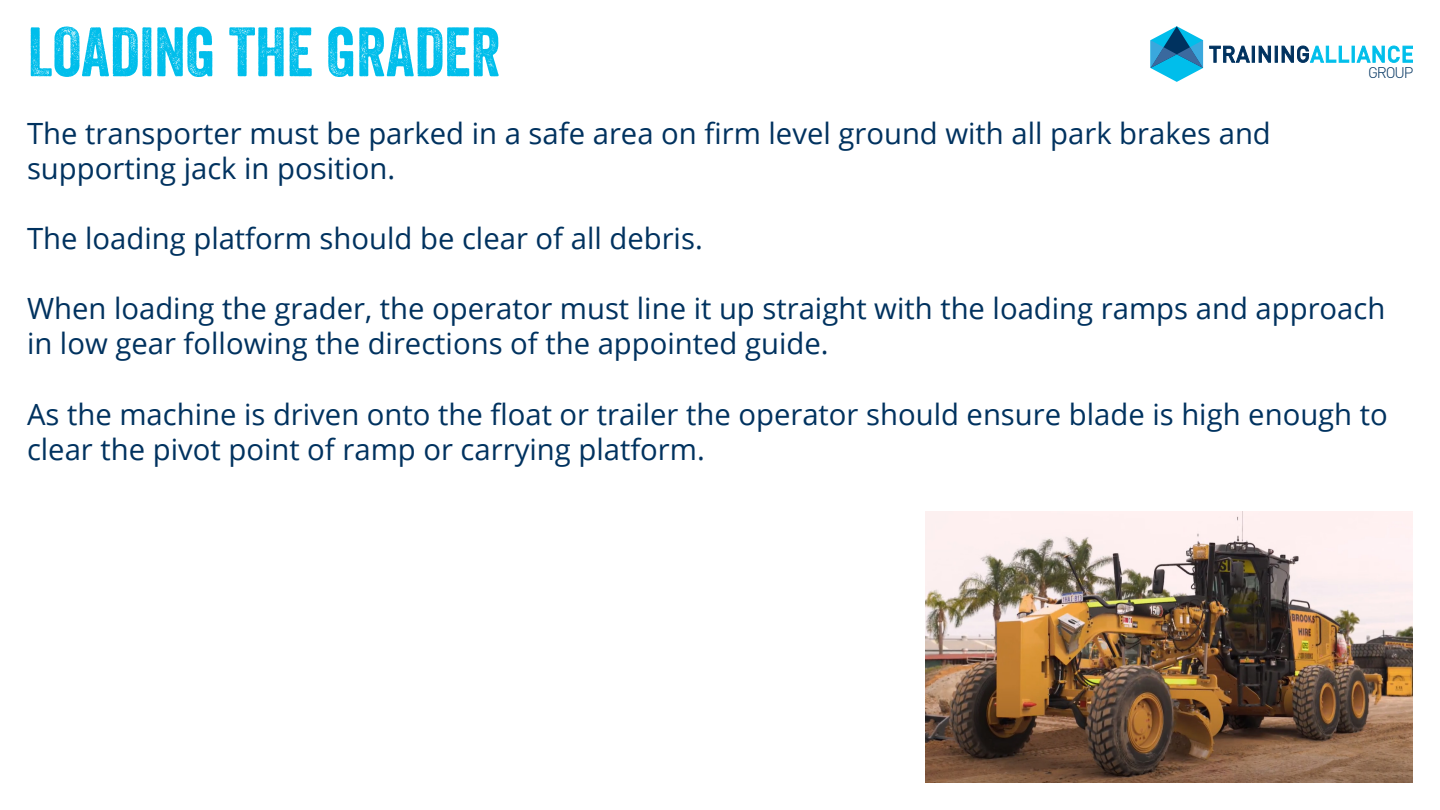
<style>
.page{position:relative;width:1440px;height:810px;background:#fff}
.page>*{position:absolute;margin:0;border:0;box-sizing:border-box;transform-origin:0 0}
.t1{font:67.5px "Veneer";color:#00beeb}
.t2{font:29.25px/35.1px "Open Sans";color:#00325f}
.t3{font:300 15.23px "DIN";letter-spacing:-.075em;color:#00325f}
</style>
<div class="page">
<svg style="left:1150px;top:26px;width:53px;height:56px"></svg>
<svg style="left:1209px;top:46px;width:41px;height:17px"></svg>
<div style="left:1252px;top:46px;width:3px;height:17px;background:#00325f;border:1px solid #00325f"></div>
<svg style="left:1258px;top:46px;width:13px;height:17px"></svg>
<div style="left:1275px;top:46px;width:3px;height:17px;background:#00325f;border:1px solid #00325f"></div>
<svg style="left:1281px;top:45px;width:68px;height:18px"></svg>
<div style="left:1352px;top:46px;width:3px;height:17px;background:#00beeb;border:1px solid #02c0eb"></div>
<svg style="left:1356px;top:45px;width:57px;height:18px"></svg>
<img style="left:925px;top:512px;width:488px;height:271px">
<p class="t1" style="left:28px;top:11px;width:474px">LOADING THE GRADER</p>
<p class="t2" style="left:27px;top:115px;width:1245px">The transporter must be parked in a safe area on firm level ground with all park brakes and</p>
<p class="t2" style="left:27px;top:150px;width:370px">supporting jack in position.</p>
<p class="t2" style="left:27px;top:220px;width:677px">The loading platform should be clear of all debris.</p>
<p class="t3" style="left:1368px;top:63px;width:47px">GROUP</p>
<p class="t2" style="left:27px;top:290px;width:1360px">When loading the grader, the operator must line it up straight with the loading ramps and approach in low gear following the directions of the appointed guide.</p>
<p class="t2" style="left:27px;top:396px;width:1362px">As the machine is driven onto the float or trailer the operator should ensure blade is high enough to clear the pivot point of ramp or carrying platform.</p>
</div>
